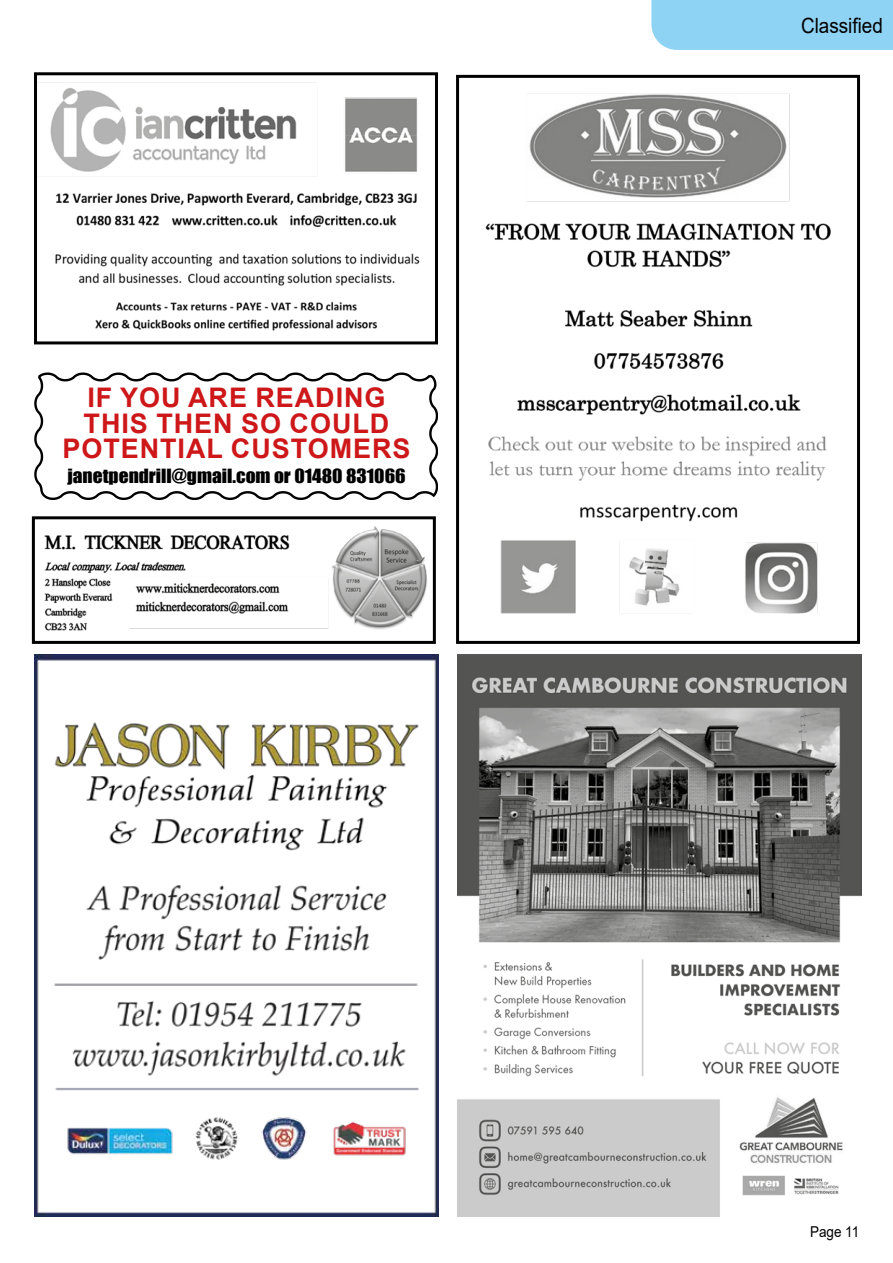
<style>
.page{position:relative;width:893px;height:1263px;background:#fff}
.page>*{position:absolute;margin:0;border:0;box-sizing:border-box;transform-origin:0 0}
.t1{font:700 27px/25.5px "Arial";letter-spacing:.035em;color:#cd1719;text-align:center}
.t2{font:21px "Arial";color:#000;scale:.9 1}
.t3{font:18px "Impact";color:#000;scale:1.08 1}
.t4{font:15px "Arial";color:#000;scale:.9 1}
</style>
<div class="page">
<div style="left:651px;top:0;width:242px;height:50px;background:#8fd3f4"></div>
<svg style="left:34px;top:372px;width:404px;height:128px"></svg>
<img style="left:44px;top:526px;width:383px;height:105px">
<div style="left:32px;top:516px;width:404px;height:128px;border:3px solid #000"></div>
<img style="left:34px;top:654px;width:404px;height:562px">
<img style="left:457px;top:655px;width:404px;height:561px">
<img style="left:38px;top:82px;width:382px;height:249px">
<div style="left:34px;top:72px;width:404px;height:272px;border:3px solid #000"></div>
<img style="left:485px;top:93px;width:346px;height:521px">
<div style="left:456px;top:75px;width:404px;height:569px;border:3px solid #000"></div>
<p class="t1" style="left:62px;top:385px;width:350px">IF YOU ARE READING<br>THIS THEN SO COULD<br>POTENTIAL CUSTOMERS</p>
<p class="t3" style="left:67px;top:462px;width:315px">janetpendrill@gmail.com or 01480 831066</p>
<p class="t2" style="left:801px;top:11px;width:93px">Classified</p>
<p class="t4" style="left:810px;top:1222px;width:56px">Page 11</p>
</div>
